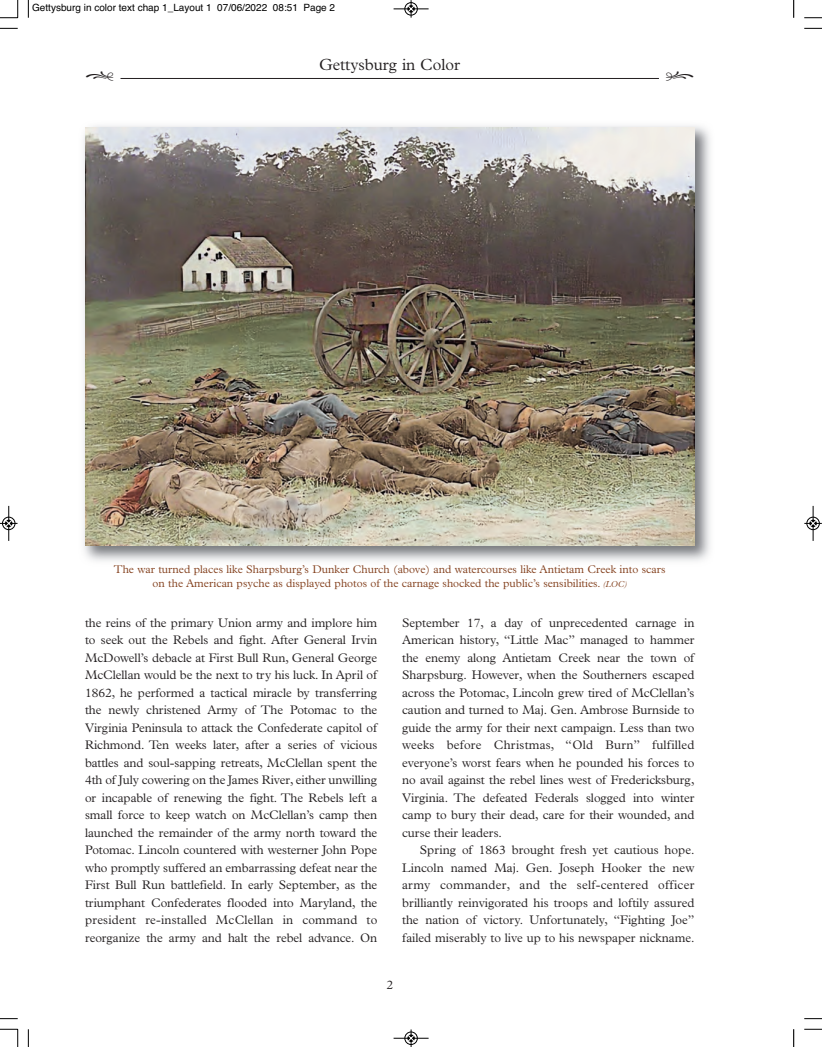
<style>
.page{position:relative;width:822px;height:1047px;background:#fff}
.page>*{position:absolute;margin:0;border:0;box-sizing:border-box;transform-origin:0 0}
.t1{font:17.5px "Type Embellishments Two Plain";color:#231f20;scale:1.25 1}
.t2{font:300 16.25px "Plantin";color:#231f20}
.t3{font:300 12.5px/17.5px "Plantin";letter-spacing:-.005em;color:#231f20;text-align:justify}
.t4{font:300 11.25px/13.8px "Plantin";color:#83401d;text-align:center}
.t5{font:10px "Helvetica";color:#000}
.s1{font-style:italic;font-size:8.75px}
</style>
<div class="page">
<hr style="left:120px;top:78px;width:539px;height:1px;background:#231f20">
<img style="left:84px;top:126px;width:626px;height:435px">
<img style="left:85px;top:128px;width:609px;height:417px">
<svg style="left:28px;top:0;width:1px;height:18px"></svg>
<svg style="left:0;top:28px;width:18px;height:1px"></svg>
<svg style="left:804px;top:28px;width:18px;height:1px"></svg>
<svg style="left:28px;top:1029px;width:1px;height:18px"></svg>
<svg style="left:0;top:1018px;width:18px;height:1px"></svg>
<svg style="left:804px;top:1018px;width:18px;height:1px"></svg>
<svg style="left:0;top:0;width:19px;height:19px"></svg>
<svg style="left:793px;top:0;width:1px;height:18px"></svg>
<svg style="left:804px;top:17px;width:18px;height:2px"></svg>
<svg style="left:0;top:1029px;width:19px;height:18px"></svg>
<svg style="left:793px;top:1029px;width:1px;height:18px"></svg>
<svg style="left:804px;top:1029px;width:18px;height:1px"></svg>
<div style="left:404px;top:2px;width:14px;height:14px;border:1px solid #fff;border-radius:50%"></div>
<hr style="left:393px;top:9px;width:35px;height:1px;background:#000">
<div style="left:405px;top:2px;width:12px;height:13px;border:1px solid #000;border-radius:50%"></div>
<svg style="left:408px;top:0;width:6px;height:18px"></svg>
<div style="left:404px;top:1031px;width:14px;height:14px;border:1px solid #fff;border-radius:50%"></div>
<hr style="left:393px;top:1038px;width:35px;height:1px;background:#000">
<div style="left:405px;top:1032px;width:12px;height:12px;border:1px solid #000;border-radius:50%"></div>
<svg style="left:408px;top:1029px;width:6px;height:18px"></svg>
<hr style="left:9px;top:506px;width:1px;height:35px;background:#000">
<div style="left:2px;top:517px;width:13px;height:13px;border:1px solid #000;border-radius:50%"></div>
<svg style="left:0;top:520px;width:18px;height:6px"></svg>
<hr style="left:813px;top:506px;width:1px;height:35px;background:#000">
<div style="left:806px;top:517px;width:13px;height:13px;border:1px solid #000;border-radius:50%"></div>
<svg style="left:804px;top:520px;width:18px;height:6px"></svg>
<p class="t5" style="left:32px;top:2px;width:304px">Gettysburg in color text chap 1_Layout 1 07/06/2022 08:51 Page 2</p>
<h2 class="t2" style="left:319px;top:59px;width:143px">Gettysburg in Color</h2>
<h1 class="t1" style="left:85px;top:69px;width:25px">.</h1>
<h1 class="t1" style="left:665px;top:69px;width:25px">,</h1>
<p class="t4" style="left:114px;top:564px;width:553px">The war turned places like Sharpsburg’s Dunker Church (above) and watercourses like Antietam Creek into scars on the American psyche as displayed photos of the carnage shocked the public’s sensibilities. <span class="s1">(LOC)</span></p>
<p class="t3" style="left:85px;top:615px;width:294px">the reins of the primary Union army and implore him to seek out the Rebels and fight. After General Irvin McDowell’s debacle at First Bull Run, General George McClellan would be the next to try his luck. In April of 1862, he performed a tactical miracle by transferring the newly christened Army of The Potomac to the Virginia Peninsula to attack the Confederate capitol of Richmond. Ten weeks later, after a series of vicious battles and soul-sapping retreats, McClellan spent the 4th of July cowering on the James River, either unwilling or incapable of renewing the fight. The Rebels left a small force to keep watch on McClellan’s camp then launched the remainder of the army north toward the Potomac. Lincoln countered with westerner John Pope who promptly suffered an embarrassing defeat near the First Bull Run battlefield. In early September, as the triumphant Confederates flooded into Maryland, the president re-installed McClellan in command to reorganize the army and halt the rebel advance. On</p>
<p class="t3" style="left:402px;top:615px;width:294px">September 17, a day of unprecedented carnage in American history, “Little Mac” managed to hammer the enemy along Antietam Creek near the town of Sharpsburg. However, when the Southerners escaped across the Potomac, Lincoln grew tired of McClellan’s caution and turned to Maj. Gen. Ambrose Burnside to guide the army for their next campaign. Less than two weeks before Christmas, “Old Burn” fulfilled everyone’s worst fears when he pounded his forces to no avail against the rebel lines west of Fredericksburg, Virginia. The defeated Federals slogged into winter camp to bury their dead, care for their wounded, and curse their leaders.</p>
<p class="t3" style="left:402px;top:842px;width:294px;text-indent:18px">Spring of 1863 brought fresh yet cautious hope.<br>Lincoln named Maj. Gen. Joseph Hooker the new army commander, and the self-centered officer brilliantly reinvigorated his troops and loftily assured the nation of victory. Unfortunately, “Fighting Joe” failed miserably to live up to his newspaper nickname.</p>
<p class="t3" style="left:386px;top:977px;width:8px">2</p>
</div>
